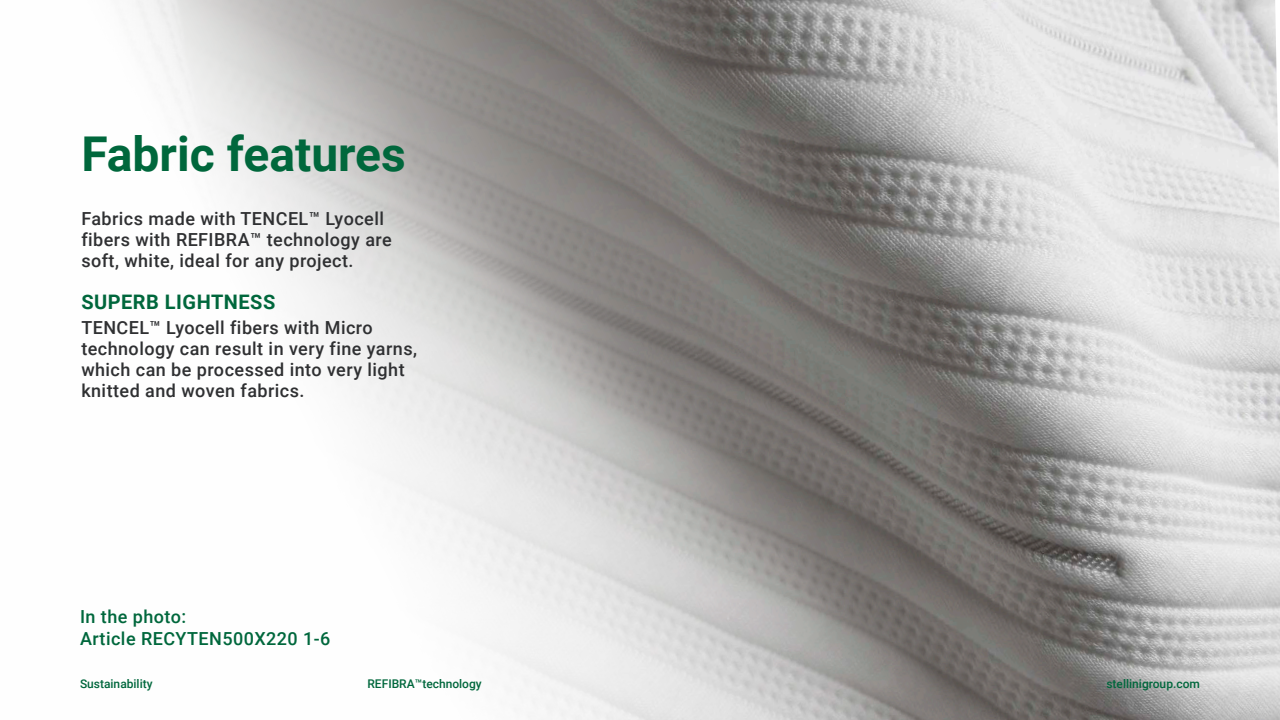
<style>
.page{position:relative;width:1280px;height:720px;background:#fff}
.page>*{position:absolute;margin:0;border:0;box-sizing:border-box;transform-origin:0 0}
.t1{font:700 48px "Roboto";color:#00673c}
.t2{font:700 20px "Roboto";letter-spacing:.025em;color:#00673c}
.t3{font:500 18px/21px "Roboto";letter-spacing:.025em;color:#2f3032}
.t4{font:500 18px/21.6px "Roboto";letter-spacing:.025em;color:#00673c}
.t5{font:500 12px "Roboto";color:#00673c}
</style>
<div class="page">
<img style="left:136px;top:0;width:1144px;height:720px">
<h1 class="t1" style="left:81px;top:120px;width:326px">Fabric features</h1>
<p class="t3" style="left:81px;top:207px;width:312px">Fabrics made with TENCEL™ Lyocell fibers with REFIBRA™ technology are soft, white, ideal for any project.</p>
<p class="t2" style="left:81px;top:288px;width:196px">SUPERB LIGHTNESS</p>
<p class="t3" style="left:81px;top:316px;width:337px">TENCEL™ Lyocell fibers with Micro technology can result in very fine yarns, which can be processed into very light knitted and woven fabrics.</p>
<p class="t4" style="left:80px;top:605px;width:252px">In the photo:<br>Article RECYTEN500X220 1-6</p>
<p class="t5" style="left:80px;top:675px;width:74px">Sustainability</p>
<p class="t5" style="left:368px;top:675px;width:116px">REFIBRA™technology</p>
<p class="t5" style="left:1106px;top:675px;width:95px">stellinigroup.com</p>
</div>
